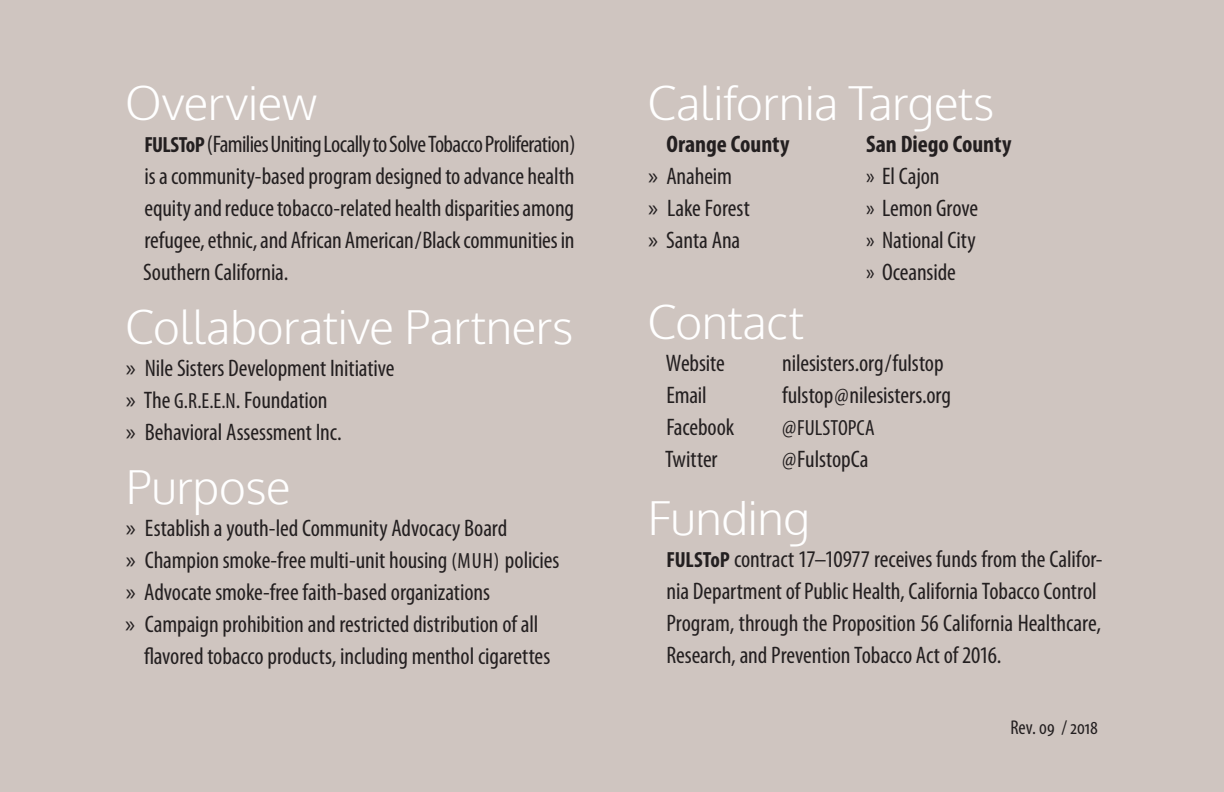
<style>
.page{position:relative;width:1224px;height:792px;background:#cfc5c0}
.page>*{position:absolute;margin:0;border:0;box-sizing:border-box;transform-origin:0 0}
.t1{font:300 46px "Oxygen";letter-spacing:-.005em;color:#fff}
.Paragraph_Text_Not_J{font:condensed 24px/32px "Myriad Pro";letter-spacing:-.005em;color:#231f20}
.t2{font:700 condensed 24px "Myriad Pro";color:#231f20}
.t3{font:condensed 22px "Myriad Pro";color:#231f20}
.Paragraph_Heading{font:condensed 20px "Myriad Pro";color:#231f20}
.s1{font-weight:700;font-size:22px}
.s2{font-stretch:normal}
.s3{font-size:22px}
.s4{font-size:24px}
</style>
<div class="page">
<p class="t1" style="left:125px;top:75px;width:193px">Overview</p>
<p class="Paragraph_Text_Not_J" style="left:143px;top:128px;width:434px;text-align:justify"><span class="s1">FULSToP</span> (Families Uniting Locally to Solve Tobacco Proliferation) is a community-based program designed to advance health equity and reduce tobacco-related health disparities among refugee, ethnic, and African American/Black communities in Southern California.</p>
<p class="t1" style="left:125px;top:299px;width:449px">Collaborative Partners</p>
<p class="Paragraph_Text_Not_J" style="left:126px;top:352px;width:270px"><span class="s2">»</span> Nile Sisters Development Initiative</p>
<p class="Paragraph_Text_Not_J" style="left:126px;top:384px;width:203px"><span class="s2">»</span> The <span class="s3">G.R.E.E.N</span>. Foundation</p>
<p class="Paragraph_Text_Not_J" style="left:126px;top:416px;width:217px"><span class="s2">»</span> Behavioral Assessment Inc.</p>
<p class="t1" style="left:126px;top:459px;width:167px">Purpose</p>
<p class="Paragraph_Text_Not_J" style="left:126px;top:512px;width:383px"><span class="s2">»</span> Establish a youth-led Community Advocacy Board</p>
<p class="Paragraph_Text_Not_J" style="left:126px;top:544px;width:435px"><span class="s2">»</span> Champion smoke-free multi-unit housing <span class="s3">(MUH)</span> policies</p>
<p class="Paragraph_Text_Not_J" style="left:126px;top:576px;width:366px"><span class="s2">»</span> Advocate smoke-free faith-based organizations</p>
<p class="Paragraph_Text_Not_J" style="left:144px;top:608px;width:408px;text-indent:-19px"><span class="s2">»</span> Campaign prohibition and restricted distribution of all flavored tobacco products, including menthol cigarettes</p>
<p class="t1" style="left:647px;top:75px;width:349px">California Targets</p>
<p class="t2" style="left:666px;top:129px;width:125px">Orange County</p>
<p class="t2" style="left:866px;top:129px;width:147px">San Diego County</p>
<p class="Paragraph_Text_Not_J" style="left:648px;top:160px;width:86px"><span class="s2">»</span> Anaheim</p>
<p class="Paragraph_Text_Not_J" style="left:866px;top:160px;width:75px">» El Cajon</p>
<p class="Paragraph_Text_Not_J" style="left:648px;top:192px;width:103px"><span class="s2">»</span> Lake Forest</p>
<p class="Paragraph_Text_Not_J" style="left:866px;top:192px;width:114px">» Lemon Grove</p>
<p class="Paragraph_Text_Not_J" style="left:648px;top:224px;width:94px"><span class="s2">»</span> Santa Ana</p>
<p class="Paragraph_Text_Not_J" style="left:866px;top:224px;width:111px">» National City</p>
<p class="Paragraph_Text_Not_J" style="left:866px;top:256px;width:91px">» Oceanside</p>
<p class="t1" style="left:647px;top:294px;width:158px">Contact</p>
<p class="Paragraph_Text_Not_J" style="left:666px;top:347px;width:60px">Website</p>
<p class="Paragraph_Text_Not_J" style="left:782px;top:347px;width:163px">nilesisters.org/fulstop</p>
<p class="Paragraph_Text_Not_J" style="left:666px;top:379px;width:42px">Email</p>
<p class="Paragraph_Text_Not_J" style="left:782px;top:379px;width:170px">fulstop@nilesisters.org</p>
<p class="Paragraph_Text_Not_J" style="left:666px;top:411px;width:70px">Facebook</p>
<p class="t3" style="left:782px;top:415px;width:94px"><span class="s4">@</span>FULSTOPCA</p>
<p class="Paragraph_Text_Not_J" style="left:665px;top:443px;width:54px">Twitter</p>
<p class="Paragraph_Text_Not_J" style="left:782px;top:443px;width:88px">@FulstopCa</p>
<p class="t1" style="left:648px;top:489px;width:164px">Funding</p>
<p class="Paragraph_Text_Not_J" style="left:666px;top:543px;width:438px"><span class="s1">FULSToP</span> contract 17–10977 receives funds from the Califor&shy;nia Department of Public Health, California Tobacco Control Program, through the Proposition 56 California Healthcare, Research, and Prevention Tobacco Act of 2016.</p>
<p class="Paragraph_Heading" style="left:1010px;top:715px;width:89px">Rev. 09 / 2018</p>
</div>
